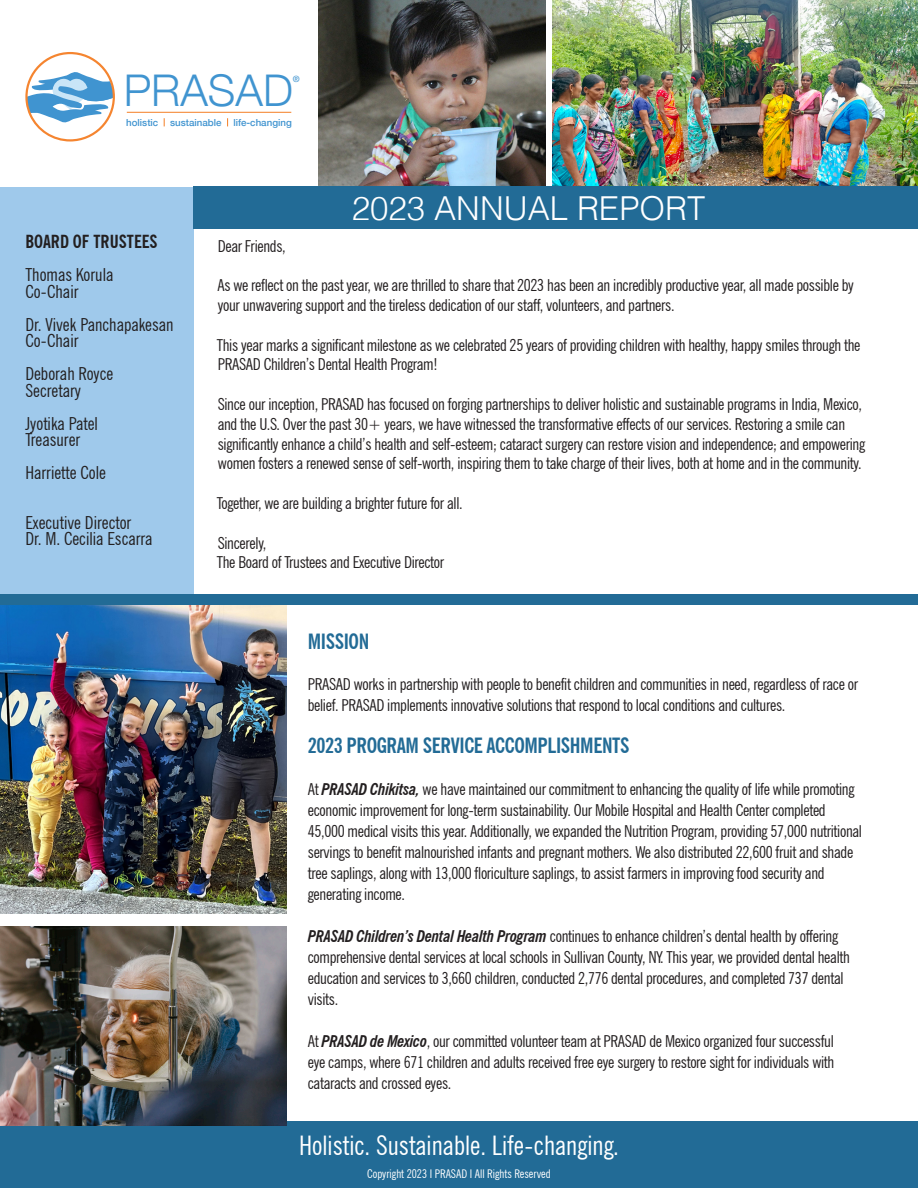
<style>
.page{position:relative;width:918px;height:1188px;background:#fff}
.page>*{position:absolute;margin:0;border:0;box-sizing:border-box;transform-origin:0 0}
.t1{font:300 43.65px "Helvetica Neue";color:#4094d0}
.t2{font:300 33px "Helvetica";color:#fff}
.t3{font:condensed 27px "News Gothic BT";color:#fff}
.t4{font:700 condensed 21px "News Gothic BT";letter-spacing:-.02em;color:#226b96}
.t5{font:condensed 18px/16.5px "News Gothic BT";color:#231f20}
.t6{font:700 condensed 18px "News Gothic BT";color:#231f20}
.t7{font:condensed 16.5px/21px "News Gothic BT";letter-spacing:-.02em;color:#231f20}
.t8{font:condensed 12px "News Gothic BT";color:#fff}
.t9{font:500 9.75px "Helvetica Neue";color:#4094d0}
.t10{font:500 8.7px "Helvetica Neue";color:#4094d0}
.s1{font-weight:700;font-style:italic}
</style>
<div class="page">
<div style="left:0;top:187px;width:193px;height:417px;background:#9fc9eb"></div>
<hr style="left:127px;top:112px;width:164px;height:1px;background:#f58530">
<svg style="left:25px;top:52px;width:90px;height:90px"></svg>
<div style="left:0;top:1121px;width:918px;height:67px;background:#226b96"></div>
<img style="left:319px;top:0;width:226px;height:187px">
<img style="left:553px;top:0;width:365px;height:187px">
<img style="left:0;top:927px;width:286px;height:199px">
<div style="left:193px;top:187px;width:725px;height:42px;background:#226b96"></div>
<img style="left:0;top:604px;width:286px;height:310px">
<div style="left:0;top:594px;width:918px;height:10px;background:#226b96"></div>
<h1 class="t1" style="left:124px;top:55px;width:171px">PRASAD</h1>
<p class="t9" style="left:126px;top:114px;width:167px">holistic sustainable life-changing</p>
<p class="t10" style="left:293px;top:72px;width:8px">®</p>
<h2 class="t2" style="left:352px;top:188px;width:355px">2023 ANNUAL REPORT</h2>
<p class="t6" style="left:25px;top:231px;width:134px">BOARD OF TRUSTEES</p>
<p class="t5" style="left:25px;top:267px;width:90px">Thomas Korula<br>Co-Chair</p>
<p class="t5" style="left:25px;top:316px;width:150px">Dr. Vivek Panchapakesan<br>Co-Chair</p>
<p class="t5" style="left:25px;top:366px;width:90px">Deborah Royce<br>Secretary</p>
<p class="t5" style="left:25px;top:415px;width:74px">Jyotika Patel<br>Treasurer</p>
<p class="t5" style="left:25px;top:465px;width:82px">Harriette Cole</p>
<p class="t5" style="left:25px;top:514px;width:129px">Executive Director<br>Dr. M. Cecilia Escarra</p>
<p class="t7" style="left:218px;top:235px;width:69px">Dear Friends,</p>
<p class="t7" style="left:217px;top:275px;width:638px;line-height:19.8px">As we reflect on the past year, we are thrilled to share that 2023 has been an incredibly productive year, all made possible by your unwavering support and the tireless dedication of our staff, volunteers, and partners.</p>
<p class="t7" style="left:217px;top:335px;width:645px;line-height:19.8px">This year marks a significant milestone as we celebrated 25 years of providing children with healthy, happy smiles through the<br>PRASAD Children’s Dental Health Program!</p>
<p class="t7" style="left:218px;top:394px;width:649px;line-height:19.8px">Since our inception, PRASAD has focused on forging partnerships to deliver holistic and sustainable programs in India, Mexico, and the U.S. Over the past 30+ years, we have witnessed the transformative effects of our services. Restoring a smile can significantly enhance a child’s health and self-esteem; cataract surgery can restore vision and independence; and empowering women fosters a renewed sense of self-worth, inspiring them to take charge of their lives, both at home and in the community.</p>
<p class="t7" style="left:217px;top:492px;width:247px">Together, we are building a brighter future for all.</p>
<p class="t7" style="left:217px;top:533px;width:229px;line-height:19.8px">Sincerely,<br>The Board of Trustees and Executive Director</p>
<p class="t4" style="left:308px;top:628px;width:63px">MISSION</p>
<p class="t7" style="left:308px;top:673px;width:552px">PRASAD works in partnership with people to benefit children and communities in need, regardless of race or belief. PRASAD implements innovative solutions that respond to local conditions and cultures.</p>
<p class="t4" style="left:308px;top:732px;width:323px">2023 PROGRAM SERVICE ACCOMPLISHMENTS</p>
<p class="t7" style="left:308px;top:778px;width:556px">At <span class="s1">PRASAD Chikitsa,</span> we have maintained our commitment to enhancing the quality of life while promoting economic improvement for long-term sustainability. Our Mobile Hospital and Health Center completed 45,000 medical visits this year. Additionally, we expanded the Nutrition Program, providing 57,000 nutritional servings to benefit malnourished infants and pregnant mothers. We also distributed 22,600 fruit and shade tree saplings, along with 13,000 floriculture saplings, to assist farmers in improving food security and generating income.</p>
<p class="t7" style="left:308px;top:925px;width:544px"><span class="s1">PRASAD Children’s Dental Health Program</span> continues to enhance children’s dental health by offering comprehensive dental services at local schools in Sullivan County, NY. This year, we provided dental health education and services to 3,660 children, conducted 2,776 dental procedures, and completed 737 dental visits.</p>
<p class="t7" style="left:308px;top:1030px;width:528px;text-align:justify">At <span class="s1">PRASAD de Mexico</span>, our committed volunteer team at PRASAD de Mexico organized four successful eye camps, where 671 children and adults received free eye surgery to restore sight for individuals with cataracts and crossed eyes.</p>
<h3 class="t3" style="left:299px;top:1129px;width:321px">Holistic. Sustainable. Life-changing.</h3>
<p class="t8" style="left:367px;top:1167px;width:185px">Copyright 2023 I PRASAD I All Rights Reserved</p>
</div>
